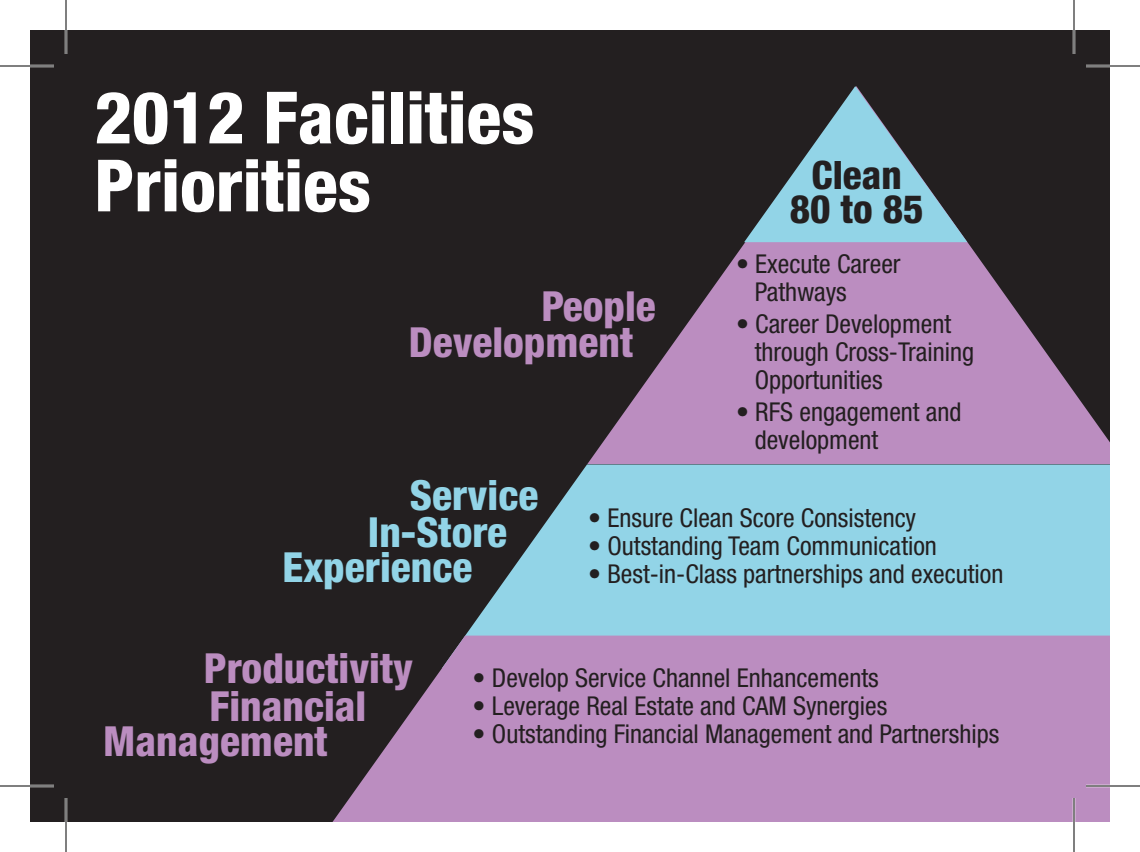
<style>
.page{position:relative;width:1140px;height:852px;background:#fff}
.page>*{position:absolute;margin:0;border:0;box-sizing:border-box;transform-origin:0 0}
.t1{font:800 condensed 72.2px/68px "Helvetica Neue LT Std";color:#fff}
.t2{font:800 condensed 41.6px/36px "Helvetica Neue LT Std";color:#bb8dc0}
.t3{font:800 condensed 41.6px "Helvetica Neue LT Std";color:#92d4e7}
.t4{font:800 condensed 39.2px/33.6px "Helvetica Neue LT Std";color:#231f20;text-align:center}
.t5{font:condensed 26px/28px "Helvetica Neue LT Std";color:#231f20}
</style>
<div class="page">
<div style="left:30px;top:30px;width:1080px;height:792px;background:#231f20"></div>
<svg style="left:587px;top:241px;width:523px;height:223px;fill:#bb8dc0"></svg>
<svg style="left:465px;top:465px;width:645px;height:171px;background:#87c2d3"></svg>
<svg style="left:333px;top:636px;width:777px;height:186px;background:#ad83b2"></svg>
<svg style="left:744px;top:86px;width:223px;height:156px"></svg>
<hr style="left:0;top:65px;width:54px;height:2px;background:#fff">
<hr style="left:1086px;top:65px;width:54px;height:2px;background:#fff">
<hr style="left:0;top:785px;width:54px;height:2px;background:#fff">
<hr style="left:1086px;top:785px;width:54px;height:2px;background:#fff">
<hr style="left:65px;top:0;width:2px;height:54px;background:#fff">
<hr style="left:65px;top:798px;width:2px;height:54px;background:#fff">
<hr style="left:1073px;top:0;width:2px;height:54px;background:#fff">
<hr style="left:1073px;top:798px;width:2px;height:54px;background:#fff">
<hr style="left:0;top:66px;width:54px;height:1px;background:#000">
<hr style="left:1086px;top:66px;width:54px;height:1px;background:#000">
<hr style="left:0;top:786px;width:54px;height:1px;background:#000">
<hr style="left:1086px;top:786px;width:54px;height:1px;background:#000">
<hr style="left:66px;top:0;width:1px;height:54px;background:#000">
<hr style="left:66px;top:798px;width:1px;height:54px;background:#000">
<hr style="left:1074px;top:0;width:1px;height:54px;background:#000">
<hr style="left:1074px;top:798px;width:1px;height:54px;background:#000">
<h1 class="t1" style="left:94px;top:82px;width:442px">2012 Facilities<br>Priorities</h1>
<h2 class="t2" style="left:409px;top:288px;width:249px;text-indent:132px">People<br>Development</h2>
<h3 class="t4" style="left:790px;top:158px;width:135px">Clean<br>80 to 85</h3>
<p class="t5" style="left:755px;top:250px;width:147px;text-indent:-19px">• Execute Career<br>Pathways</p>
<p class="t5" style="left:755px;top:310px;width:221px;text-indent:-19px">• Career Development through Cross-Training<br>Opportunities</p>
<p class="t5" style="left:755px;top:398px;width:208px;text-indent:-19px">• RFS engagement and development</p>
<h2 class="t3" style="left:410px;top:469px;width:130px">Service</h2>
<h2 class="t3" style="left:368px;top:506px;width:141px">In-Store</h2>
<h2 class="t3" style="left:283px;top:541px;width:191px">Experience</h2>
<p class="t5" style="left:588px;top:503px;width:329px">• Ensure Clean Score Consistency</p>
<p class="t5" style="left:588px;top:531px;width:350px">• Outstanding Team Communication</p>
<p class="t5" style="left:588px;top:559px;width:417px">• Best-in-Class partnerships and execution</p>
<h2 class="t2" style="left:204px;top:649px;width:211px">Productivity</h2>
<h2 class="t2" style="left:209px;top:688px;width:158px">Financial</h2>
<h2 class="t2" style="left:103px;top:723px;width:226px">Management</h2>
<p class="t5" style="left:473px;top:664px;width:408px">• Develop Service Channel Enhancements</p>
<p class="t5" style="left:473px;top:692px;width:416px">• Leverage Real Estate and CAM Synergies</p>
<p class="t5" style="left:473px;top:720px;width:528px">• Outstanding Financial Management and Partnerships</p>
</div>
